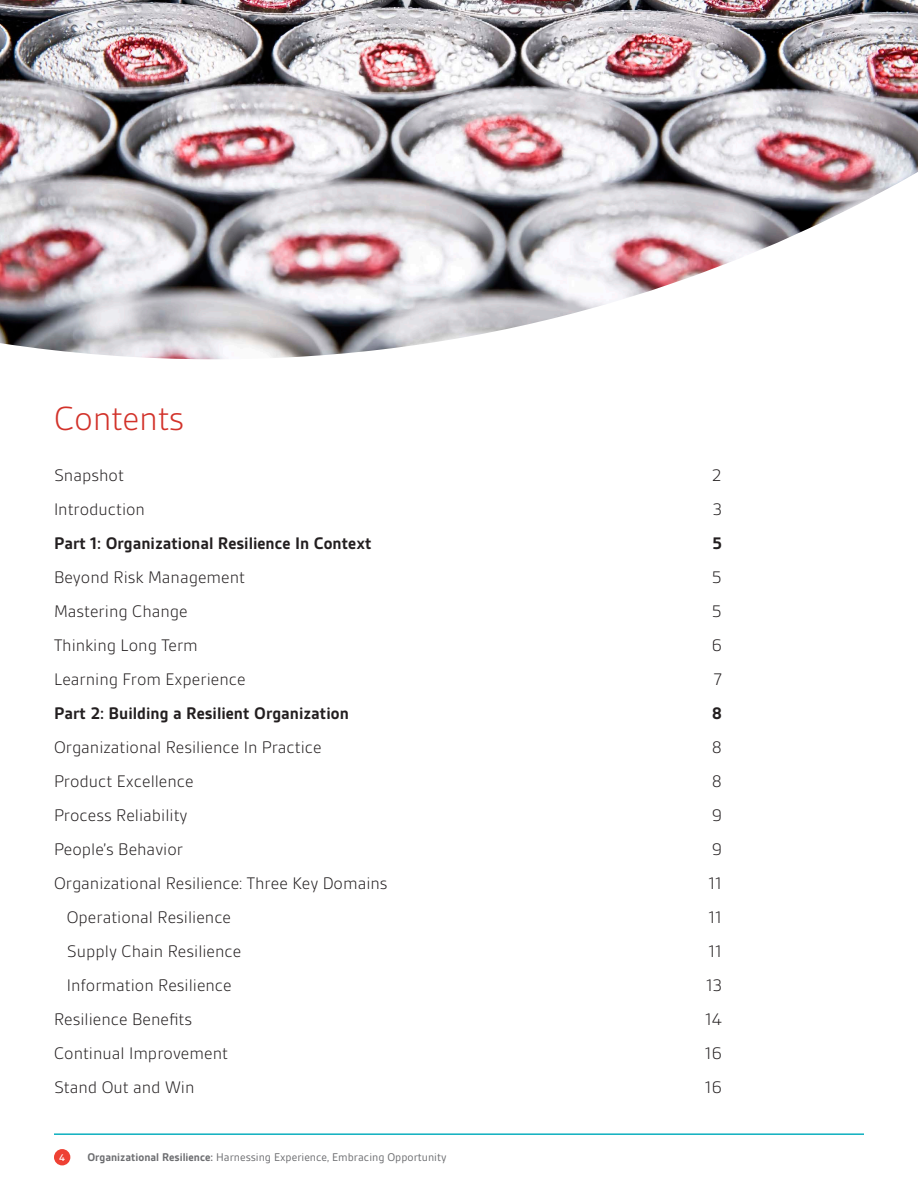
<style>
.page{position:relative;width:918px;height:1188px;background:#fff}
.page>*{position:absolute;margin:0;border:0;box-sizing:border-box;transform-origin:0 0}
.Main_header{font:300 36px "BSI Gesta";letter-spacing:-.01em;color:#d2322a}
.Intro_text{font:300 18px "BSI Gesta";color:#231f20}
.Intro_text-2{font:700 18px "BSI Gesta";color:#231f20}
.t1{font:12px "BSI Gesta";color:#6c6d70}
.t2{font:500 10.5px "BSI Gesta";color:#fff}
.s1{font-weight:700}
</style>
<div class="page">
<div style="left:54px;top:1149px;width:16px;height:16px;background:#ee4134;border-radius:50%"></div>
<hr style="left:54px;top:1134px;width:810px;height:1px;background:#00acbc">
<img style="left:0;top:0;width:918px;height:359px">
<p class="Main_header" style="left:54px;top:400px;width:132px">Contents</p>
<p class="Intro_text" style="left:54px;top:466px;width:71px">Snapshot</p>
<p class="Intro_text" style="left:712px;top:466px;width:12px">2</p>
<p class="Intro_text" style="left:54px;top:500px;width:93px">Introduction</p>
<p class="Intro_text" style="left:713px;top:500px;width:11px">3</p>
<p class="Intro_text-2" style="left:54px;top:534px;width:319px">Part 1: Organizational Resilience In Context</p>
<p class="Intro_text-2" style="left:712px;top:534px;width:11px">5</p>
<p class="Intro_text" style="left:54px;top:568px;width:192px">Beyond Risk Management</p>
<p class="Intro_text" style="left:712px;top:568px;width:12px">5</p>
<p class="Intro_text" style="left:54px;top:602px;width:135px">Mastering Change</p>
<p class="Intro_text" style="left:712px;top:602px;width:12px">5</p>
<p class="Intro_text" style="left:54px;top:636px;width:145px">Thinking Long Term</p>
<p class="Intro_text" style="left:712px;top:636px;width:12px">6</p>
<p class="Intro_text" style="left:54px;top:670px;width:193px">Learning From Experience</p>
<p class="Intro_text" style="left:713px;top:670px;width:10px">7</p>
<p class="Intro_text-2" style="left:54px;top:704px;width:296px">Part 2: Building a Resilient Organization</p>
<p class="Intro_text-2" style="left:712px;top:704px;width:11px">8</p>
<p class="Intro_text" style="left:54px;top:738px;width:269px">Organizational Resilience In Practice</p>
<p class="Intro_text" style="left:712px;top:738px;width:12px">8</p>
<p class="Intro_text" style="left:54px;top:772px;width:141px">Product Excellence</p>
<p class="Intro_text" style="left:712px;top:772px;width:12px">8</p>
<p class="Intro_text" style="left:54px;top:806px;width:135px">Process Reliability</p>
<p class="Intro_text" style="left:712px;top:806px;width:12px">9</p>
<p class="Intro_text" style="left:54px;top:840px;width:131px">People’s Behavior</p>
<p class="Intro_text" style="left:712px;top:840px;width:12px">9</p>
<p class="Intro_text" style="left:54px;top:874px;width:335px">Organizational Resilience: Three Key Domains</p>
<p class="Intro_text" style="left:709px;top:874px;width:15px">11</p>
<p class="Intro_text" style="left:67px;top:908px;width:166px">Operational Resilience</p>
<p class="Intro_text" style="left:709px;top:908px;width:15px">11</p>
<p class="Intro_text" style="left:67px;top:942px;width:176px">Supply Chain Resilience</p>
<p class="Intro_text" style="left:709px;top:942px;width:15px">11</p>
<p class="Intro_text" style="left:67px;top:976px;width:167px">Information Resilience</p>
<p class="Intro_text" style="left:706px;top:976px;width:17px">13</p>
<p class="Intro_text" style="left:54px;top:1010px;width:140px">Resilience Benefits</p>
<p class="Intro_text" style="left:705px;top:1010px;width:18px">14</p>
<p class="Intro_text" style="left:54px;top:1044px;width:175px">Continual Improvement</p>
<p class="Intro_text" style="left:705px;top:1044px;width:18px">16</p>
<p class="Intro_text" style="left:54px;top:1078px;width:142px">Stand Out and Win</p>
<p class="Intro_text" style="left:705px;top:1078px;width:18px">16</p>
<p class="t2" style="left:59px;top:1152px;width:7px">4</p>
<p class="t1" style="left:87px;top:1151px;width:361px"><span class="s1">Organizational Resilience:</span> Harnessing Experience, Embracing Opportunity</p>
</div>
